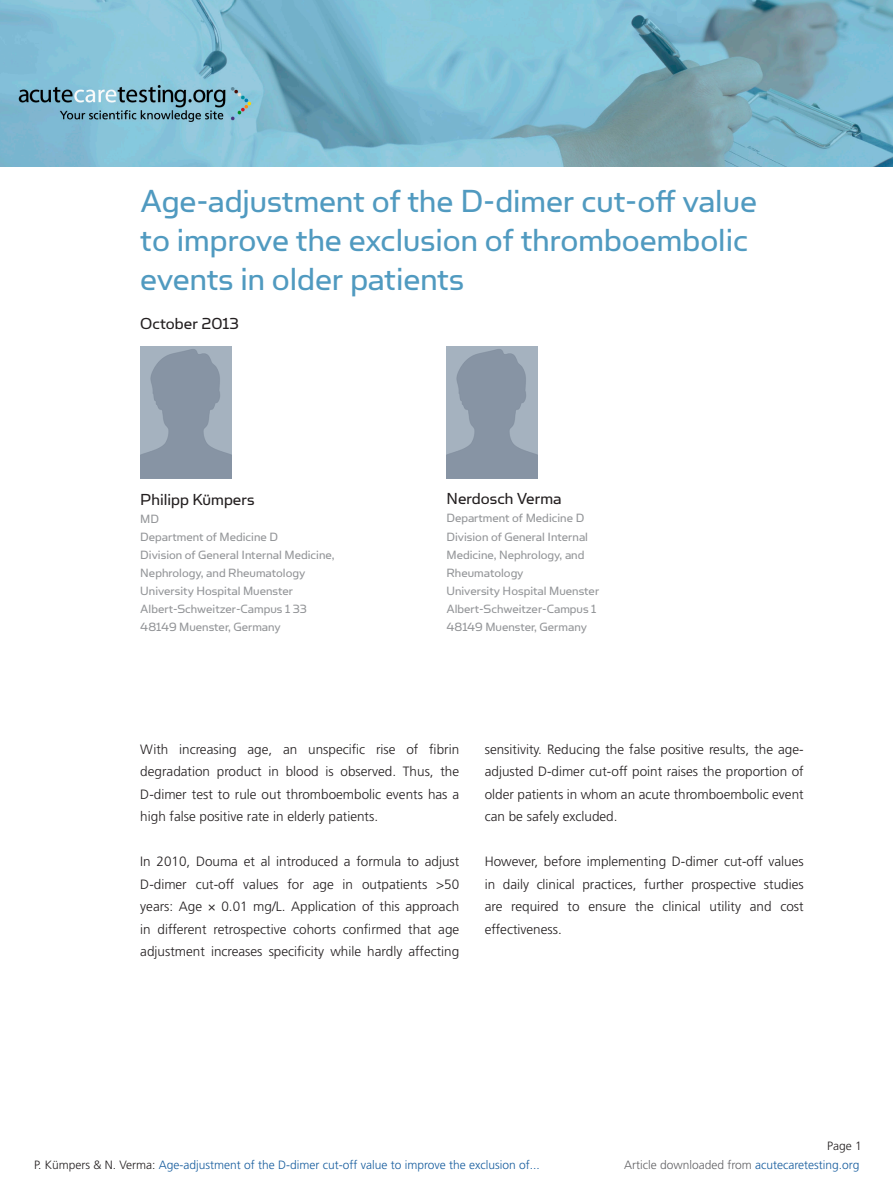
<style>
.page{position:relative;width:893px;height:1187px;background:#fff}
.page>*{position:absolute;margin:0;border:0;box-sizing:border-box;transform-origin:0 0}
.Overskrift{font:36px/39px "Simian Text Orangutan";color:#509ac0}
.Heading_article{font:18px "Simian Text Orangutan";color:#231f20}
.Overskrift-2{font:18px "Simian Text Orangutan";color:#231f20}
.Heading_article-2{font:300 13.5px/22.5px "Frutiger";color:#231f20;text-align:justify}
.Heading_article-3{font:13.5px/18px "Simian Text Orangutan";color:#939598}
.Heading_article-4{font:300 12px "Frutiger";color:#175d9e}
.Heading_article-5{font:300 12px "Frutiger";color:#636366}
.Heading_article-6{font:300 12px "Frutiger";color:#231f20}
.s1{color:#231f20}
.s2{color:#175d9e}
</style>
<div class="page">
<img style="left:140px;top:347px;width:92px;height:131px">
<img style="left:0;top:0;width:893px;height:167px">
<img style="left:446px;top:347px;width:92px;height:131px">
<p class="Overskrift" style="left:140px;top:181px;width:618px">Age-adjustment of the D-dimer cut-off value to improve the exclusion of thromboembolic events in older patients</p>
<p class="Overskrift-2" style="left:140px;top:314px;width:100px">October 2013</p>
<p class="Heading_article" style="left:140px;top:489px;width:116px">Philipp Kümpers</p>
<p class="Heading_article-3" style="left:140px;top:509px;width:20px">MD</p>
<p class="Heading_article-3" style="left:140px;top:527px;width:139px">Department of Medicine D</p>
<p class="Heading_article-3" style="left:140px;top:545px;width:196px">Division of General Internal Medicine,</p>
<p class="Heading_article-3" style="left:140px;top:563px;width:167px">Nephrology, and Rheumatology</p>
<p class="Heading_article-3" style="left:140px;top:581px;width:154px">University Hospital Muenster</p>
<p class="Heading_article-3" style="left:140px;top:599px;width:168px">Albert-Schweitzer-Campus 1 33</p>
<p class="Heading_article-3" style="left:140px;top:617px;width:142px">48149 Muenster, Germany</p>
<p class="Heading_article" style="left:446px;top:489px;width:117px">Nerdosch Verma</p>
<p class="Heading_article-3" style="left:446px;top:509px;width:139px">Department of Medicine D</p>
<p class="Heading_article-3" style="left:446px;top:527px;width:143px">Division of General Internal<br>Medicine, Nephrology, and<br>Rheumatology</p>
<p class="Heading_article-3" style="left:446px;top:581px;width:154px">University Hospital Muenster</p>
<p class="Heading_article-3" style="left:446px;top:599px;width:152px">Albert-Schweitzer-Campus 1</p>
<p class="Heading_article-3" style="left:446px;top:617px;width:142px">48149 Muenster, Germany</p>
<p class="Heading_article-2" style="left:140px;top:737px;width:320px">With increasing age, an unspecific rise of fibrin degradation product in blood is observed. Thus, the D-dimer test to rule out thromboembolic events has a high false positive rate in elderly patients.</p>
<p class="Heading_article-2" style="left:140px;top:850px;width:320px">In 2010, Douma et al introduced a formula to adjust D-dimer cut-off values for age in outpatients &gt;50 years: Age × 0.01 mg/L. Application of this approach in different retrospective cohorts confirmed that age adjustment increases specificity while hardly affecting</p>
<p class="Heading_article-2" style="left:485px;top:737px;width:320px">sensitivity. Reducing the false positive results, the age&shy;adjusted D-dimer cut-off point raises the proportion of older patients in whom an acute thromboembolic event can be safely excluded.</p>
<p class="Heading_article-2" style="left:485px;top:850px;width:320px">However, before implementing D-dimer cut-off values in daily clinical practices, further prospective studies are required to ensure the clinical utility and cost effectiveness.</p>
<p class="Heading_article-6" style="left:827px;top:1139px;width:36px">Page 1</p>
<p class="Heading_article-4" style="left:34px;top:1158px;width:507px"><span class="s1">P. Kümpers &amp; N. Verma:</span> Age-adjustment of the D-dimer cut-off value to improve the exclusion of...</p>
<p class="Heading_article-5" style="left:624px;top:1158px;width:237px">Article downloaded from <span class="s2">acutecaretesting.org</span></p>
</div>
